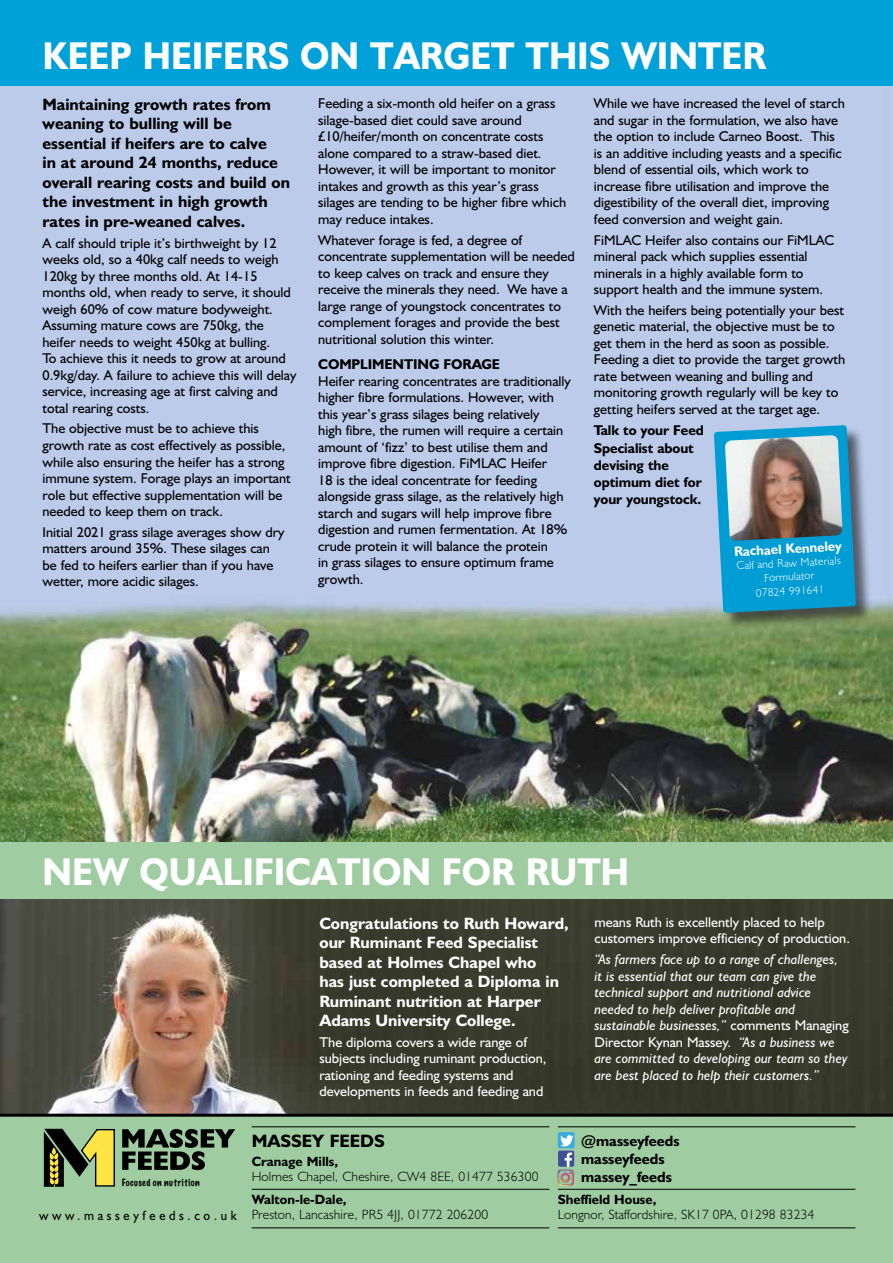
<style>
.page{position:relative;width:893px;height:1263px;background:#fff}
.page>*{position:absolute;margin:0;border:0;box-sizing:border-box;transform-origin:0 0}
.t1{font:700 39px "Humanist 521 BT";color:#fff;scale:.93 1}
.t2{font:700 18px "Humanist 521 BT";color:#000}
.t3{font:700 16.5px/19.5px "Humanist 521 BT";color:#000}
.t4{font:700 16.5px/19.5px "Humanist 521 BT";color:#fff}
.t5{font:700 15px/18px "Humanist 521 BT";color:#000}
.t6{font:14.25px/16.5px "Humanist 521 BT";color:#000}
.t7{font:italic 14.25px/16.5px "Humanist 521 BT";color:#fff}
.t8{font:14.25px/16.5px "Humanist 521 BT";color:#fff}
.t9{font:700 14.25px/17.2px "Humanist 521 BT";letter-spacing:-.005em;color:#000}
.t10{font:700 13.65px "Humanist 521 BT";color:#fff}
.t11{font:300 13.5px "Humanist 521 BT";letter-spacing:.01em;color:#000}
.t12{font:700 13.5px "Humanist 521 BT";color:#000}
.t13{font:13.5px "Humanist 521 BT";letter-spacing:.29em;color:#000;scale:.93 1}
.t14{font:300 11.25px/13.5px "Humanist 521 BT";color:#fff;text-align:center}
.t15{font:100 9.3px "Marker Felt";letter-spacing:.05em;color:#000}
.s1{font-style:normal}
</style>
<div class="page">
<img style="left:0;top:86px;width:893px;height:757px">
<div style="left:0;top:0;width:893px;height:86px;background:#00a0d8"></div>
<img style="left:0;top:899px;width:893px;height:215px">
<div style="left:0;top:1115px;width:893px;height:148px;background:#9fcda1"></div>
<svg style="left:44px;top:1129px;width:71px;height:58px"></svg>
<svg style="left:122px;top:1129px;width:113px;height:41px"></svg>
<svg style="left:558px;top:1132px;width:17px;height:35px"></svg>
<img style="left:557px;top:1169px;width:17px;height:17px">
<hr style="left:252px;top:1126px;width:297px;height:1px;background:#000">
<hr style="left:558px;top:1126px;width:297px;height:1px;background:#000">
<hr style="left:252px;top:1189px;width:297px;height:1px;background:#000">
<hr style="left:252px;top:1227px;width:297px;height:1px;background:#000">
<hr style="left:558px;top:1189px;width:297px;height:1px;background:#000">
<hr style="left:558px;top:1227px;width:297px;height:1px;background:#000">
<hr style="left:0;top:1114px;width:893px;height:3px;background:#000">
<div style="left:0;top:843px;width:893px;height:56px;background:#9fcda1"></div>
<div style="left:715px;top:426px;width:158px;height:203px;background:#000;opacity:.55"></div>
<svg style="left:714px;top:425px;width:142px;height:188px;background:#199bcb"></svg>
<img style="left:725px;top:435px;width:118px;height:106px">
<h1 class="t1" style="left:43px;top:32px;width:780px">KEEP HEIFERS ON TARGET THIS WINTER</h1>
<p class="t3" style="left:43px;top:94px;width:249px">Maintaining growth rates from weaning to bulling will be essential if heifers are to calve<br>in at around 24 months, reduce overall rearing costs and build on the investment in high growth rates in pre-weaned calves.</p>
<p class="t6" style="left:43px;top:234px;width:255px">A calf should triple it’s birthweight by 12 weeks old, so a 40kg calf needs to weigh 120kg by three months old. At 14-15 months old, when ready to serve, it should weigh 60% of cow mature bodyweight.<br>Assuming mature cows are 750kg, the heifer needs to weight 450kg at bulling.<br>To achieve this it needs to grow at around 0.9kg/day. A failure to achieve this will delay service, increasing age at first calving and total rearing costs.</p>
<p class="t6" style="left:43px;top:420px;width:250px">The objective must be to achieve this growth rate as cost effectively as possible, while also ensuring the heifer has a strong immune system. Forage plays an important role but effective supplementation will be needed to keep them on track.</p>
<p class="t6" style="left:43px;top:523px;width:243px">Initial 2021 grass silage averages show dry matters around 35%. These silages can be fed to heifers earlier than if you have wetter, more acidic silages.</p>
<p class="t6" style="left:318px;top:95px;width:249px">Feeding a six-month old heifer on a grass silage-based diet could save around £10/heifer/month on concentrate costs alone compared to a straw-based diet.<br>However, it will be important to monitor intakes and growth as this year’s grass silages are tending to be higher fibre which may reduce intakes.</p>
<p class="t6" style="left:318px;top:231px;width:258px">Whatever forage is fed, a degree of concentrate supplementation will be needed to keep calves on track and ensure they receive the minerals they need. We have a large range of youngstock concentrates to complement forages and provide the best nutritional solution this winter.</p>
<p class="t9" style="left:318px;top:355px;width:183px">COMPLIMENTING FORAGE</p>
<p class="t6" style="left:318px;top:372px;width:254px">Heifer rearing concentrates are traditionally higher fibre formulations. However, with this year’s grass silages being relatively<br>high fibre, the rumen will require a certain amount of ‘fizz’ to best utilise them and improve fibre digestion. FiMLAC Heifer<br>18 is the ideal concentrate for feeding alongside grass silage, as the relatively high starch and sugars will help improve fibre digestion and rumen fermentation. At 18% crude protein it will balance the protein<br>in grass silages to ensure optimum frame growth.</p>
<p class="t6" style="left:594px;top:95px;width:252px">While we have increased the level of starch and sugar in the formulation, we also have the option to include Carneo Boost. This is an additive including yeasts and a specific blend of essential oils, which work to increase fibre utilisation and improve the digestibility of the overall diet, improving feed conversion and weight gain.</p>
<p class="t6" style="left:594px;top:231px;width:242px">FiMLAC Heifer also contains our FiMLAC mineral pack which supplies essential minerals in a highly available form to support health and the immune system.</p>
<p class="t6" style="left:594px;top:301px;width:253px">With the heifers being potentially your best genetic material, the objective must be to get them in the herd as soon as possible.<br>Feeding a diet to provide the target growth rate between weaning and bulling and monitoring growth regularly will be key to getting heifers served at the target age.</p>
<p class="t9" style="left:594px;top:421px;width:111px">Talk to your Feed<br>Specialist about devising the optimum diet for your youngstock.</p>
<p class="t10" style="left:734px;top:543px;width:109px;rotate:-3deg">Rachael Kenneley</p>
<p class="t14" style="left:736px;top:559px;width:106px;rotate:-3deg">Calf and Raw Materials<br>Formulator</p>
<p class="t14" style="left:756px;top:586px;width:70px;rotate:-3deg">07824 991641</p>
<h1 class="t1" style="left:43px;top:848px;width:632px">NEW QUALIFICATION FOR RUTH</h1>
<p class="t15" style="left:122px;top:1176px;width:79px">Focused on nutrition</p>
<p class="t13" style="left:39px;top:1207px;width:214px">www.masseyfeeds.co.uk</p>
<p class="t4" style="left:319px;top:913px;width:251px">Congratulations to Ruth Howard, our Ruminant Feed Specialist based at Holmes Chapel who<br>has just completed a Diploma in<br>Ruminant nutrition at Harper<br>Adams University College.</p>
<p class="t8" style="left:319px;top:1033px;width:229px">The diploma covers a wide range of subjects including ruminant production, rationing and feeding systems and developments in feeds and feeding and</p>
<p class="t8" style="left:594px;top:913px;width:257px">means Ruth is excellently placed to help customers improve efficiency of production.</p>
<p class="t7" style="left:594px;top:951px;width:256px">“As farmers face up to a range of challenges, it is essential that our team can give the technical support and nutritional advice needed to help deliver profitable and sustainable businesses,” <span class="s1">comments Managing Director Kynan Massey.</span> “As a business we are committed to developing our team so they are best placed to help their customers.”</p>
<p class="t2" style="left:252px;top:1129px;width:135px">MASSEY FEEDS</p>
<p class="t12" style="left:252px;top:1153px;width:88px">Cranage Mills,</p>
<p class="t11" style="left:252px;top:1168px;width:288px">Holmes Chapel, Cheshire, CW4 8EE, 01477 536300</p>
<p class="t12" style="left:252px;top:1191px;width:96px">Walton-le-Dale,</p>
<p class="t11" style="left:252px;top:1206px;width:238px">Preston, Lancashire, PR5 4JJ, 01772 206200</p>
<p class="t5" style="left:581px;top:1131px;width:100px">@masseyfeeds masseyfeeds massey_feeds</p>
<p class="t12" style="left:558px;top:1191px;width:100px">Sheffield House,</p>
<p class="t11" style="left:558px;top:1206px;width:258px">Longnor, Staffordshire, SK17 0PA, 01298 83234</p>
</div>
